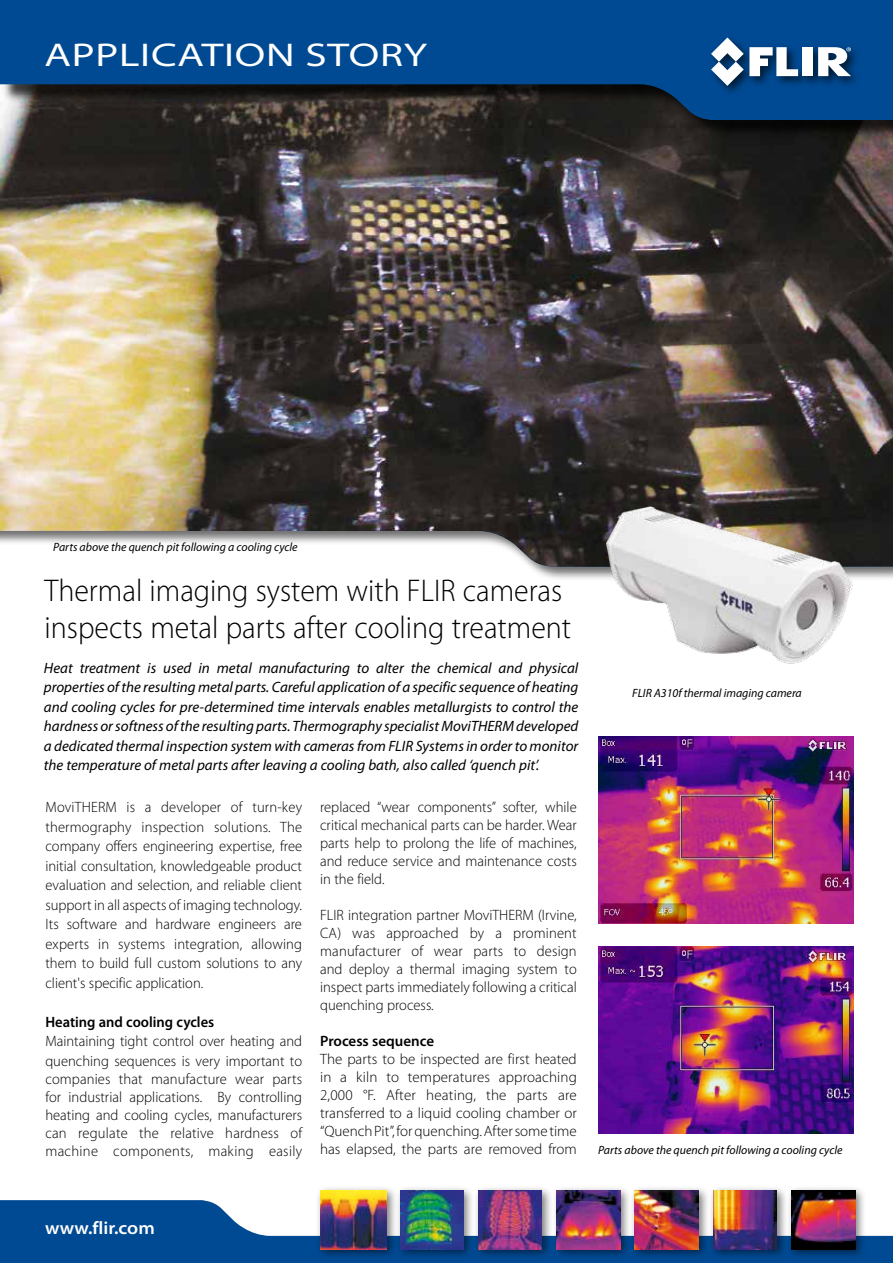
<style>
.page{position:relative;width:893px;height:1263px;background:#fff}
.page>*{position:absolute;margin:0;border:0;box-sizing:border-box;transform-origin:0 0}
.t1{font:semi-expanded 33px "Myriad Pro";letter-spacing:.02em;color:#fff;scale:1.2 1}
.t2{font:300 31.5px/37.8px "Myriad Pro";color:#000;scale:.95 1}
.t3{font:600 semi-expanded 18px "Myriad Pro";color:#fff}
.t4{font:300 15px/18px "Myriad Pro";color:#000;text-align:justify}
.t5{font:italic 15px/19.5px "Myriad Pro";color:#000;text-align:justify}
.t6{font:600 15px "Myriad Pro";color:#000}
.t7{font:italic 12px "Myriad Pro";color:#000}
</style>
<div class="page">
<img style="left:0;top:120px;width:893px;height:447px">
<div style="left:2px;top:0;width:891px;height:139px;background:#000;opacity:.75"></div>
<svg style="left:0;top:0;width:893px;height:120px;background:#0b4177"></svg>
<svg style="left:0;top:1200px;width:893px;height:63px;fill:#004a93"></svg>
<div style="left:708px;top:34px;width:155px;height:63px;background:#000;opacity:.66"></div>
<div style="left:803px;top:47px;width:10px;height:29px;background:#fff"></div>
<svg style="left:711px;top:37px;width:87px;height:49px"></svg>
<svg style="left:818px;top:47px;width:33px;height:29px"></svg>
<div style="left:552px;top:1185px;width:80px;height:75px;background:#000;opacity:.52"></div>
<img style="left:557px;top:1191px;width:63px;height:58px">
<div style="left:630px;top:1185px;width:80px;height:75px;background:#000;opacity:.52"></div>
<img style="left:635px;top:1191px;width:64px;height:58px">
<div style="left:787px;top:1185px;width:80px;height:75px;background:#000;opacity:.52"></div>
<img style="left:792px;top:1191px;width:63px;height:58px">
<div style="left:708px;top:1185px;width:80px;height:75px;background:#000;opacity:.52"></div>
<img style="left:714px;top:1191px;width:63px;height:58px">
<div style="left:315px;top:1185px;width:83px;height:75px;background:#000;opacity:.52"></div>
<img style="left:320px;top:1191px;width:67px;height:58px">
<div style="left:473px;top:1185px;width:80px;height:75px;background:#000;opacity:.52"></div>
<img style="left:479px;top:1191px;width:63px;height:58px">
<div style="left:395px;top:1185px;width:80px;height:75px;background:#000;opacity:.52"></div>
<img style="left:400px;top:1191px;width:64px;height:58px">
<img style="left:595px;top:481px;width:294px;height:183px">
<img style="left:598px;top:736px;width:256px;height:187px">
<img style="left:598px;top:946px;width:256px;height:187px">
<h1 class="t1" style="left:44px;top:35px;width:320px">APPLICATION STORY</h1>
<p class="t7" style="left:53px;top:539px;width:246px">Parts above the quench pit following a cooling cycle</p>
<h2 class="t2" style="left:45px;top:571px;width:556px">Thermal imaging system with FLIR cameras inspects metal parts after cooling treatment</h2>
<p class="t5" style="left:44px;top:657px;width:536px">Heat treatment is used in metal manufacturing to alter the chemical and physical properties of the resulting metal parts. Careful application of a specific sequence of heating and cooling cycles for pre-determined time intervals enables metallurgists to control the hardness or softness of the resulting parts. Thermography specialist MoviTHERM developed a dedicated thermal inspection system with cameras from FLIR Systems in order to monitor the temperature of metal parts after leaving a cooling bath, also called ‘quench pit’.</p>
<p class="t4" style="left:45px;top:797px;width:258px;line-height:19.5px">MoviTHERM is a developer of turn-key thermography inspection solutions. The company offers engineering expertise, free initial consultation, knowledgeable product evaluation and selection, and reliable client support in all aspects of imaging technology.<br>Its software and hardware engineers are experts in systems integration, allowing them to build full custom solutions to any client's specific application.</p>
<p class="t6" style="left:45px;top:1012px;width:170px">Heating and cooling cycles</p>
<p class="t4" style="left:45px;top:1031px;width:258px;line-height:19.5px">Maintaining tight control over heating and quenching sequences is very important to</p>
<p class="t4" style="left:45px;top:1069px;width:258px">companies that manufacture wear parts for industrial applications. By controlling heating and cooling cycles, manufacturers can regulate the relative hardness of machine components, making easily</p>
<p class="t4" style="left:320px;top:798px;width:258px">replaced “wear components” softer, while critical mechanical parts can be harder. Wear parts help to prolong the life of machines, and reduce service and maintenance costs in the field.</p>
<p class="t4" style="left:320px;top:906px;width:258px">FLIR integration partner MoviTHERM (Irvine, CA) was approached by a prominent manufacturer of wear parts to design and deploy a thermal imaging system to inspect parts immediately following a critical quenching process.</p>
<p class="t6" style="left:320px;top:1032px;width:116px">Process sequence</p>
<p class="t4" style="left:320px;top:1050px;width:258px">The parts to be inspected are first heated in a kiln to temperatures approaching 2,000 °F. After heating, the parts are transferred to a liquid cooling chamber or “Quench Pit”, for quenching. After some time has elapsed, the parts are removed from</p>
<p class="t7" style="left:632px;top:685px;width:171px">FLIR A310f thermal imaging camera</p>
<p class="t7" style="left:598px;top:1143px;width:246px">Parts above the quench pit following a cooling cycle</p>
<p class="t3" style="left:45px;top:1216px;width:111px">www.flir.com</p>
</div>
